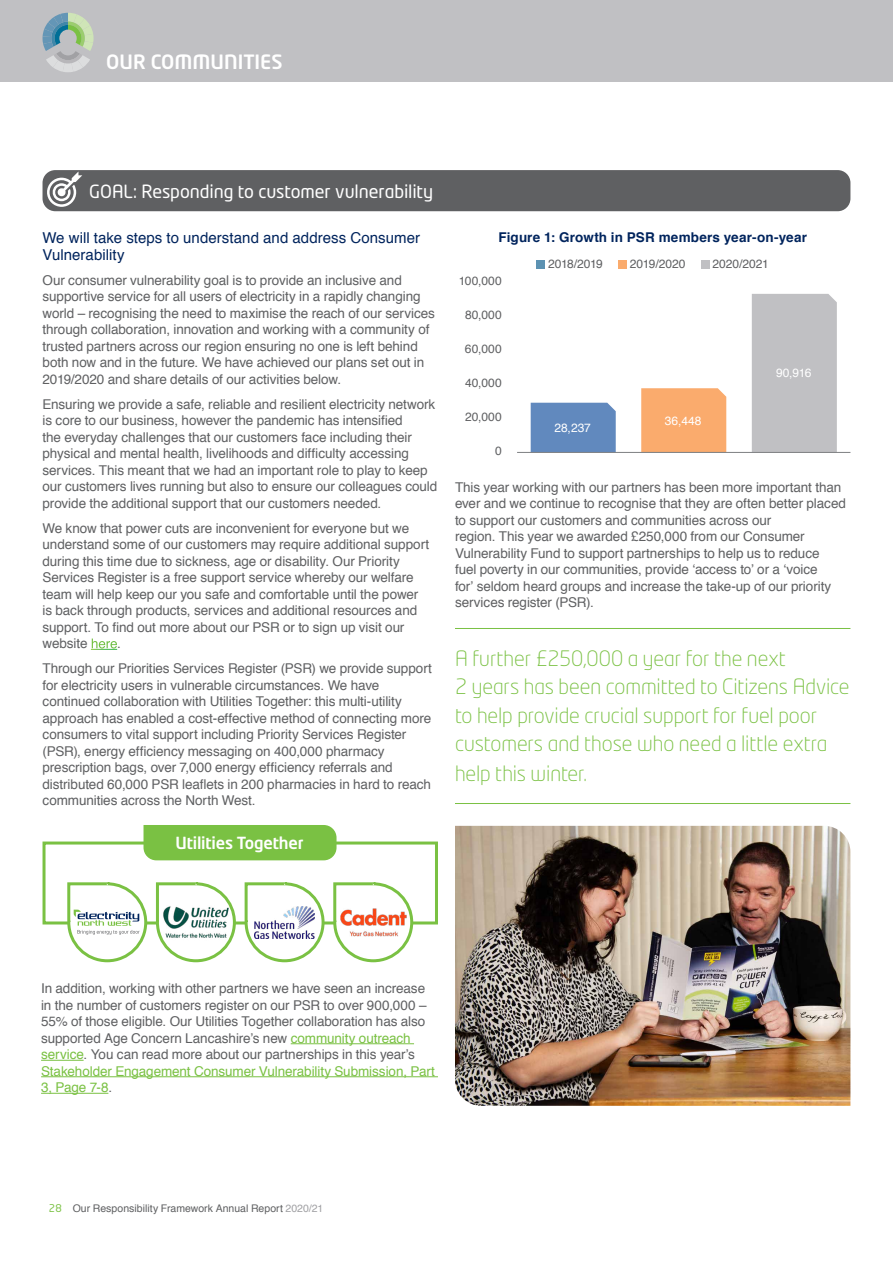
<style>
.page{position:relative;width:893px;height:1263px;background:#fff}
.page>*{position:absolute;margin:0;border:0;box-sizing:border-box;transform-origin:0 0}
.t1{font:300 21px/28.8px "Neo Tech Std";letter-spacing:-.005em;color:#7ac143}
.t2{font:500 19.5px "Neo Tech Std";color:#fff}
.t3{font:18px "Neo Tech Std";letter-spacing:-.005em;color:#fff}
.t4{font:500 16.5px "Neo Tech Std";letter-spacing:-.01em;color:#fff}
.t5{font:15px/16.5px "Helvetica";letter-spacing:.005em;color:#00245d}
.t6{font:13.5px/16.5px "Helvetica";letter-spacing:-.005em;color:#5f6062}
.t7{font:700 13.5px "Helvetica";letter-spacing:.01em;color:#00245d}
.t8{font:12px "Helvetica";color:#5f6062}
.t9{font:12px "Helvetica";color:#fff}
.t10{font:12px "Helvetica";letter-spacing:-.03em;color:#5f6062}
.t11{font:10.5px "Helvetica";color:#5f6062}
.s1{color:#fff}
.s2{color:#7ac143}
.s3{font-family:"Neo Tech Std";color:#7ac143}
.s4{color:#a1a1a4}
</style>
<div class="page">
<div style="left:43px;top:170px;width:807px;height:41px;background:#5f6062;border-radius:13px"></div>
<svg style="left:46px;top:171px;width:36px;height:36px"></svg>
<svg style="left:91px;top:649px;width:26px;height:1px"></svg>
<hr style="left:291px;top:1043px;width:123px;height:1px;background:#7ac143">
<hr style="left:41px;top:1060px;width:43px;height:1px;background:#7ac143">
<hr style="left:41px;top:1076px;width:397px;height:1px;background:#7ac143">
<hr style="left:41px;top:1093px;width:67px;height:1px;background:#7ac143">
<div style="left:43px;top:841px;width:395px;height:83px;border:3px solid #7ac143"></div>
<div style="left:144px;top:825px;width:193px;height:35px;background:#7ac143"></div>
<svg style="left:243px;top:882px;width:83px;height:81px"></svg>
<svg style="left:332px;top:882px;width:83px;height:81px"></svg>
<svg style="left:66px;top:882px;width:171px;height:81px"></svg>
<div style="left:531px;top:403px;width:85px;height:49px;background:#6189be"></div>
<div style="left:641px;top:388px;width:85px;height:64px;background:#faab6d"></div>
<div style="left:752px;top:294px;width:85px;height:158px;background:#c0c0c3"></div>
<div style="left:537px;top:260px;width:8px;height:8px;background:#5c92b2"></div>
<div style="left:618px;top:260px;width:9px;height:8px;background:#faab6d"></div>
<div style="left:701px;top:260px;width:9px;height:8px;background:#c0c0c3"></div>
<hr style="left:517px;top:452px;width:333px;height:1px;background:#7d7f82">
<hr style="left:455px;top:628px;width:395px;height:1px;background:#7ac143">
<hr style="left:455px;top:803px;width:395px;height:1px;background:#7ac143">
<img style="left:455px;top:826px;width:395px;height:280px">
<div style="left:0;top:0;width:893px;height:81px;background:#c0c0c3"></div>
<svg style="left:43px;top:13px;width:51px;height:59px"></svg>
<h2 class="t2" style="left:106px;top:49px;width:178px">OUR COMMUNITIES</h2>
<h3 class="t3" style="left:89px;top:180px;width:345px">GOAL: Responding to customer vulnerability</h3>
<p class="t5" style="left:43px;top:230px;width:379px">We will take steps to understand and address Consumer<br>Vulnerability</p>
<p class="t6" style="left:43px;top:272px;width:394px">Our consumer vulnerability goal is to provide an inclusive and supportive service for all users of electricity in a rapidly changing world – recognising the need to maximise the reach of our services through collaboration, innovation and working with a community of trusted partners across our region ensuring no one is left behind both now and in the future. We have achieved our plans set out in 2019/2020 and share details of our activities below.</p>
<p class="t6" style="left:43px;top:396px;width:396px">Ensuring we provide a safe, reliable and resilient electricity network is core to our business, however the pandemic has intensified<br>the everyday challenges that our customers face including their physical and mental health, livelihoods and difficulty accessing services. This meant that we had an important role to play to keep our customers lives running but also to ensure our colleagues could provide the additional support that our customers needed.</p>
<p class="t6" style="left:43px;top:520px;width:388px">We know that power cuts are inconvenient for everyone but we understand some of our customers may require additional support during this time due to sickness, age or disability. Our Priority Services Register is a free support service whereby our welfare team will help keep our you safe and comfortable until the power is back through products, services and additional resources and support. To find out more about our PSR or to sign up visit our website <span class="s1">here</span>.</p>
<p class="t6" style="left:43px;top:661px;width:391px">Through our Priorities Services Register (PSR) we provide support for electricity users in vulnerable circumstances. We have continued collaboration with Utilities Together: this multi-utility approach has enabled a cost-effective method of connecting more consumers to vital support including Priority Services Register (PSR), energy efficiency messaging on 400,000 pharmacy prescription bags, over 7,000 energy efficiency referrals and distributed 60,000 PSR leaflets in 200 pharmacies in hard to reach communities across the North West.</p>
<p class="t4" style="left:176px;top:832px;width:129px">Utilities Together</p>
<p class="t7" style="left:498px;top:227px;width:310px">Figure 1: Growth in PSR members year-on-year</p>
<p class="t8" style="left:459px;top:271px;width:44px">100,000</p>
<p class="t8" style="left:465px;top:305px;width:38px">80,000</p>
<p class="t8" style="left:465px;top:339px;width:38px">60,000</p>
<p class="t8" style="left:465px;top:373px;width:38px">40,000</p>
<p class="t8" style="left:465px;top:408px;width:38px">20,000</p>
<p class="t8" style="left:495px;top:442px;width:8px">0</p>
<p class="t10" style="left:548px;top:255px;width:56px">2018/2019</p>
<p class="t8" style="left:630px;top:255px;width:57px">2019/2020</p>
<p class="t8" style="left:712px;top:255px;width:58px">2020/2021</p>
<p class="t9" style="left:554px;top:418px;width:38px">28,237</p>
<p class="t9" style="left:665px;top:411px;width:38px">36,448</p>
<p class="t9" style="left:776px;top:364px;width:37px">90,916</p>
<p class="t6" style="left:455px;top:479px;width:392px">This year working with our partners has been more important than ever and we continue to recognise that they are often better placed to support our customers and communities across our<br>region. This year we awarded £250,000 from our Consumer Vulnerability Fund to support partnerships to help us to reduce<br>fuel poverty in our communities, provide ‘access to’ or a ‘voice<br>for’ seldom heard groups and increase the take-up of our priority services register (PSR).</p>
<h1 class="t1" style="left:455px;top:644px;width:396px">A further £250,000 a year for the next<br>2 years has been committed to Citizens Advice to help provide crucial support for fuel poor customers and those who need a little extra help this winter.</h1>
<p class="t6" style="left:41px;top:981px;width:395px">In addition, working with other partners we have seen an increase in the number of customers register on our PSR to over 900,000 – 55% of those eligible. Our Utilities Together collaboration has also supported Age Concern Lancashire’s new <span class="s2">community outreach service</span>. You can read more about our partnerships in this year’s <span class="s2">Stakeholder Engagement Consumer Vulnerability Submission, Part 3, Page 7-8</span>.</p>
<p class="t11" style="left:49px;top:1200px;width:276px"><span class="s3">28</span> Our Responsibility Framework Annual Report <span class="s4">2020/21</span></p>
</div>
